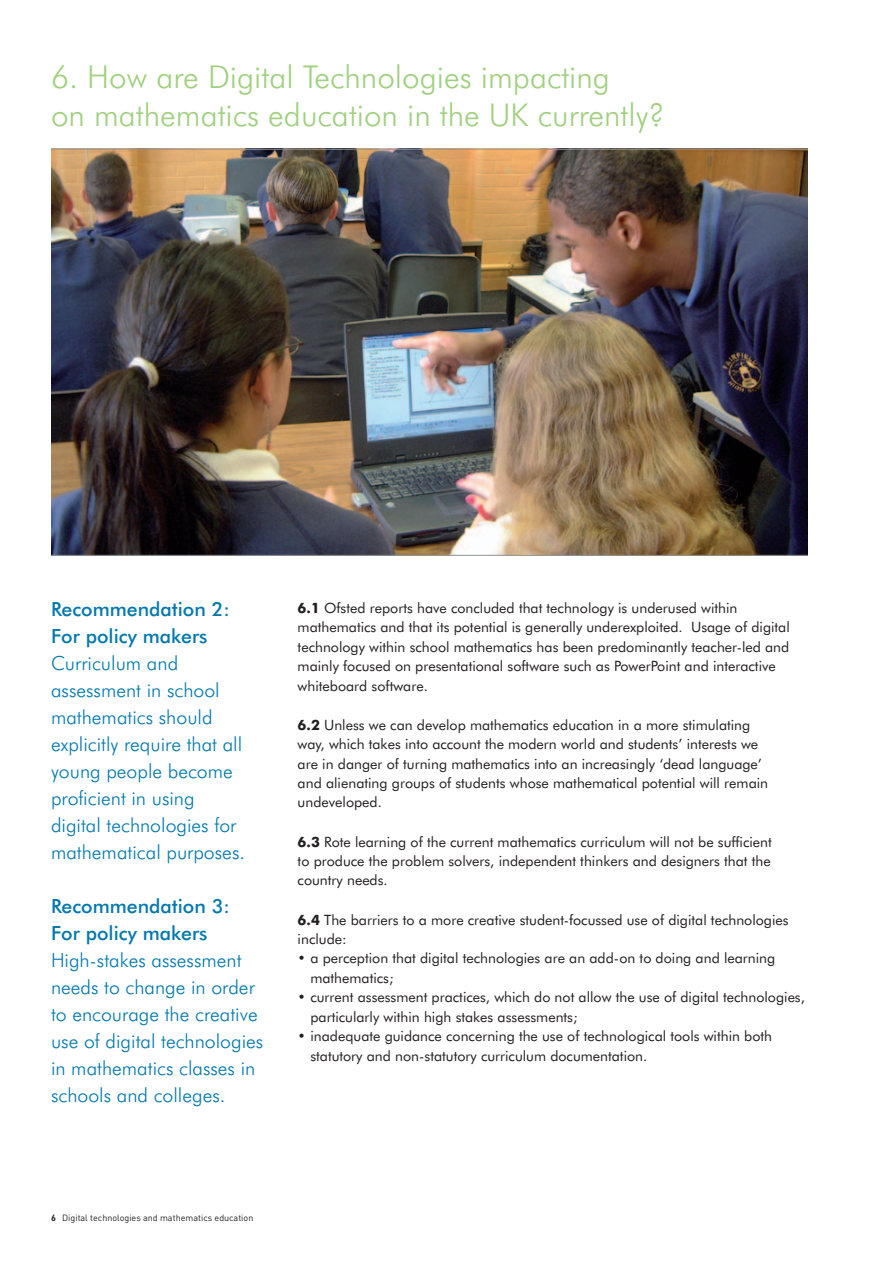
<style>
.page{position:relative;width:893px;height:1263px;background:#fff}
.page>*{position:absolute;margin:0;border:0;box-sizing:border-box;transform-origin:0 0}
.t1{font:300 31.5px/37.8px "Futura BT";color:#a0d080}
.t2{font:300 19.5px/27px "Futura BT";color:#0378ad}
.t3{font:500 19.5px/27px "Futura BT";color:#0378ad}
.t4{font:14.25px/19.5px "Futura BT";color:#231f20}
.t5{font:9px "DIN";color:#231f20}
.s1{font-weight:700}
</style>
<div class="page">
<img style="left:51px;top:150px;width:757px;height:405px">
<hr style="left:51px;top:555px;width:757px;height:1px;background:#939598">
<hr style="left:51px;top:149px;width:757px;height:1px;background:#939598">
<h1 class="t1" style="left:51px;top:57px;width:615px">6. How are Digital Technologies impacting<br>on mathematics education in the UK currently?</h1>
<h2 class="t3" style="left:51px;top:595px;width:180px">Recommendation 2:<br>For policy makers</h2>
<h2 class="t2" style="left:51px;top:649px;width:196px">Curriculum and assessment in school mathematics should explicitly require that all young people become proficient in using digital technologies for mathematical purposes.</h2>
<h2 class="t3" style="left:51px;top:892px;width:180px">Recommendation 3:<br>For policy makers</h2>
<h2 class="t2" style="left:51px;top:946px;width:214px">High-stakes assessment needs to change in order to encourage the creative use of digital technologies in mathematics classes in schools and colleges.</h2>
<p class="t4" style="left:298px;top:598px;width:494px"><span class="s1">6.1</span> Ofsted reports have concluded that technology is underused within mathematics and that its potential is generally underexploited. Usage of digital technology within school mathematics has been predominantly teacher-led and mainly focused on presentational software such as PowerPoint and interactive whiteboard software.</p>
<p class="t4" style="left:298px;top:714px;width:472px"><span class="s1">6.2</span> Unless we can develop mathematics education in a more stimulating way, which takes into account the modern world and students’ interests we are in danger of turning mathematics into an increasingly ‘dead language’ and alienating groups of students whose mathematical potential will remain undeveloped.</p>
<p class="t4" style="left:298px;top:831px;width:476px;text-align:justify"><span class="s1">6.3</span> Rote learning of the current mathematics curriculum will not be sufficient to produce the problem solvers, independent thinkers and designers that the country needs.</p>
<p class="t4" style="left:298px;top:909px;width:492px"><span class="s1">6.4</span> The barriers to a more creative student-focussed use of digital technologies include:</p>
<p class="t4" style="left:310px;top:948px;width:466px;text-indent:-13px">• a perception that digital technologies are an add-on to doing and learning mathematics;</p>
<p class="t4" style="left:310px;top:987px;width:496px;text-indent:-13px">• current assessment practices, which do not allow the use of digital technologies, particularly within high stakes assessments;</p>
<p class="t4" style="left:310px;top:1026px;width:463px;text-indent:-13px">• inadequate guidance concerning the use of technological tools within both statutory and non-statutory curriculum documentation.</p>
<p class="t5" style="left:51px;top:1212px;width:204px"><span class="s1">6</span> Digital technologies and mathematics education</p>
</div>
